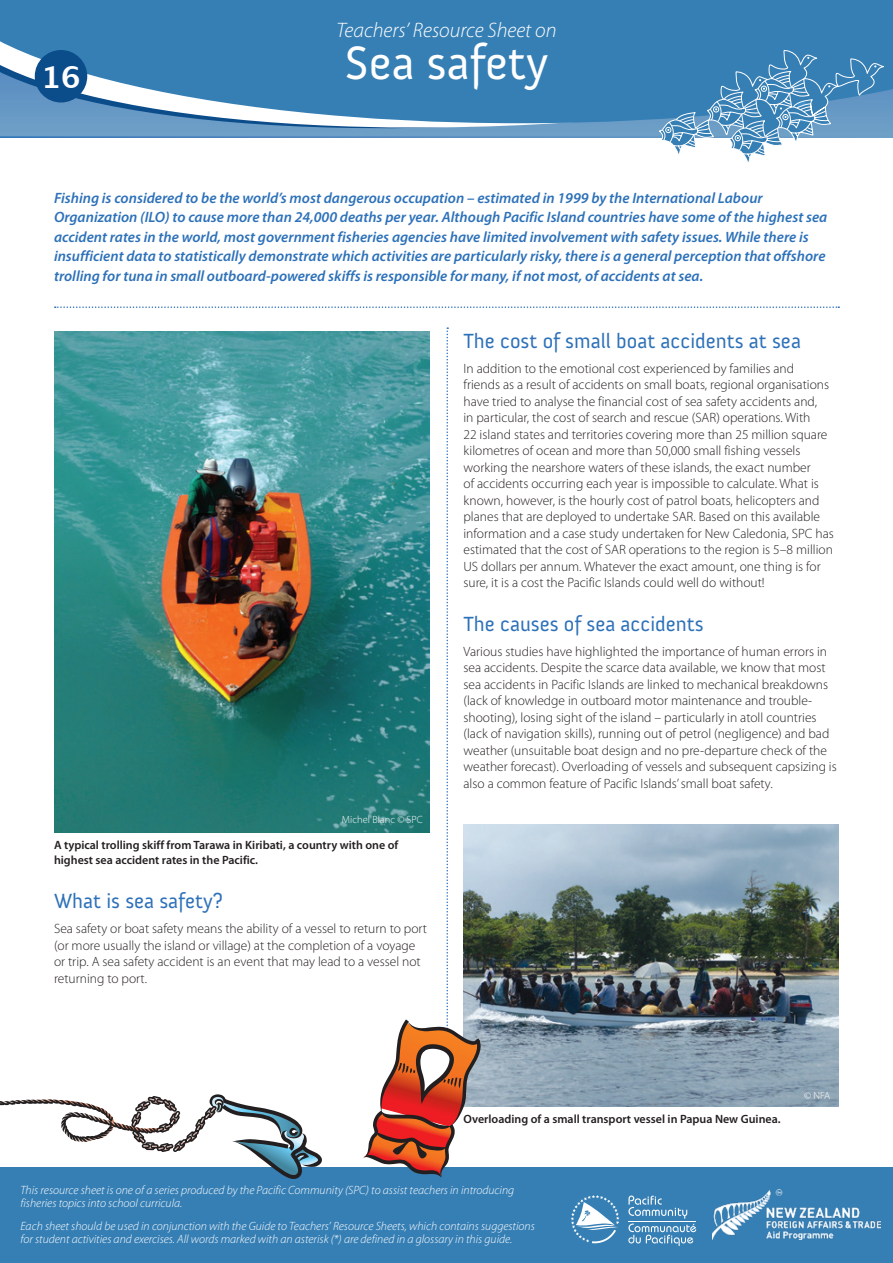
<style>
.page{position:relative;width:893px;height:1263px;background:#fff}
.page>*{position:absolute;margin:0;border:0;box-sizing:border-box;transform-origin:0 0}
.TITLES{font:48px "Anivers";color:#fff}
.t1{font:700 30px "Lucida Grande";color:#fff}
.Heading_1{font:21px "Anivers";color:#2d71b9}
.Intro{font:italic 300 21px "Myriad Pro";color:#fff}
.intro_bold_blue{font:italic 600 15px/19.5px "Myriad Pro";color:#2d71b9}
.body_text{font:300 13.5px/16.5px "Myriad Pro";color:#231f20}
.t2{font:italic 300 12px/13.5px "Myriad Pro";color:#fff}
.captions{font:600 12px/15px "Myriad Pro";color:#231f20}
.body_text-2{font:300 10.5px "Myriad Pro";color:#fff}
</style>
<div class="page">
<div style="left:0;top:1167px;width:893px;height:96px;background:#367fb5"></div>
<svg style="left:628px;top:1195px;width:68px;height:51px"></svg>
<hr style="left:628px;top:1221px;width:68px;height:1px;background:#fff">
<svg style="left:571px;top:1195px;width:48px;height:48px"></svg>
<img style="left:712px;top:1190px;width:169px;height:50px">
<svg style="left:0;top:123px;width:893px;height:15px;background:#73a1c8"></svg>
<svg style="left:0;top:0;width:893px;height:123px;background:#4386b9"></svg>
<div style="left:35px;top:50px;width:52px;height:53px;background:#0b4c8b;border-radius:50%"></div>
<img style="left:481px;top:825px;width:358px;height:281px">
<img style="left:54px;top:332px;width:306px;height:500px">
<svg style="left:0;top:1094px;width:322px;height:85px"></svg>
<svg style="left:360px;top:327px;width:121px;height:851px"></svg>
<svg style="left:55px;top:306px;width:784px;height:2px"></svg>
<svg style="left:658px;top:50px;width:226px;height:113px"></svg>
<p class="t1" style="left:41px;top:53px;width:41px">16</p>
<p class="Intro" style="left:336px;top:17px;width:222px">Teachers’ Resource Sheet on</p>
<p class="TITLES" style="left:344px;top:36px;width:205px">Sea safety</p>
<p class="intro_bold_blue" style="left:54px;top:187px;width:775px">Fishing is considered to be the world’s most dangerous occupation – estimated in 1999 by the International Labour Organization (ILO) to cause more than 24,000 deaths per year. Although Pacific Island countries have some of the highest sea accident rates in the world, most government fisheries agencies have limited involvement with safety issues. While there is insufficient data to statistically demonstrate which activities are particularly risky, there is a general perception that offshore trolling for tuna in small outboard-powered skiffs is responsible for many, if not most, of accidents at sea.</p>
<p class="body_text-2" style="left:342px;top:813px;width:82px">Michel Blanc © SPC</p>
<p class="captions" style="left:54px;top:837px;width:346px">A typical trolling skiff from Tarawa in Kiribati, a country with one of highest sea accident rates in the Pacific.</p>
<p class="Heading_1" style="left:54px;top:889px;width:171px">What is sea safety?</p>
<p class="body_text" style="left:54px;top:920px;width:375px">Sea safety or boat safety means the ability of a vessel to return to port (or more usually the island or village) at the completion of a voyage or trip. A sea safety accident is an event that may lead to a vessel not returning to port.</p>
<p class="Heading_1" style="left:463px;top:329px;width:339px">The cost of small boat accidents at sea</p>
<p class="body_text" style="left:463px;top:360px;width:372px">In addition to the emotional cost experienced by families and friends as a result of accidents on small boats, regional organisations have tried to analyse the financial cost of sea safety accidents and,<br>in particular, the cost of search and rescue (SAR) operations. With<br>22 island states and territories covering more than 25 million square kilometres of ocean and more than 50,000 small fishing vessels working the nearshore waters of these islands, the exact number<br>of accidents occurring each year is impossible to calculate. What is known, however, is the hourly cost of patrol boats, helicopters and planes that are deployed to undertake SAR. Based on this available information and a case study undertaken for New Caledonia, SPC has estimated that the cost of SAR operations to the region is 5–8 million US dollars per annum. Whatever the exact amount, one thing is for sure, it is a cost the Pacific Islands could well do without!</p>
<p class="Heading_1" style="left:463px;top:612px;width:242px">The causes of sea accidents</p>
<p class="body_text" style="left:463px;top:643px;width:375px">Various studies have highlighted the importance of human errors in sea accidents. Despite the scarce data available, we know that most sea accidents in Pacific Islands are linked to mechanical breakdowns (lack of knowledge in outboard motor maintenance and trouble&shy;shooting), losing sight of the island – particularly in atoll countries (lack of navigation skills), running out of petrol (negligence) and bad weather (unsuitable boat design and no pre-departure check of the weather forecast). Overloading of vessels and subsequent capsizing is also a common feature of Pacific Islands’ small boat safety.</p>
<p class="captions" style="left:463px;top:1111px;width:319px">Overloading of a small transport vessel in Papua New Guinea.</p>
<p class="body_text-2" style="left:804px;top:1089px;width:28px">© NFA</p>
<p class="t2" style="left:20px;top:1183px;width:495px">This resource sheet is one of a series produced by the Pacific Community (SPC) to assist teachers in introducing fisheries topics into school curricula.</p>
<p class="t2" style="left:20px;top:1219px;width:516px">Each sheet should be used in conjunction with the Guide to Teachers’ Resource Sheets, which contains suggestions for student activities and exercises. All words marked with an asterisk (*) are defined in a glossary in this guide.</p>
</div>
